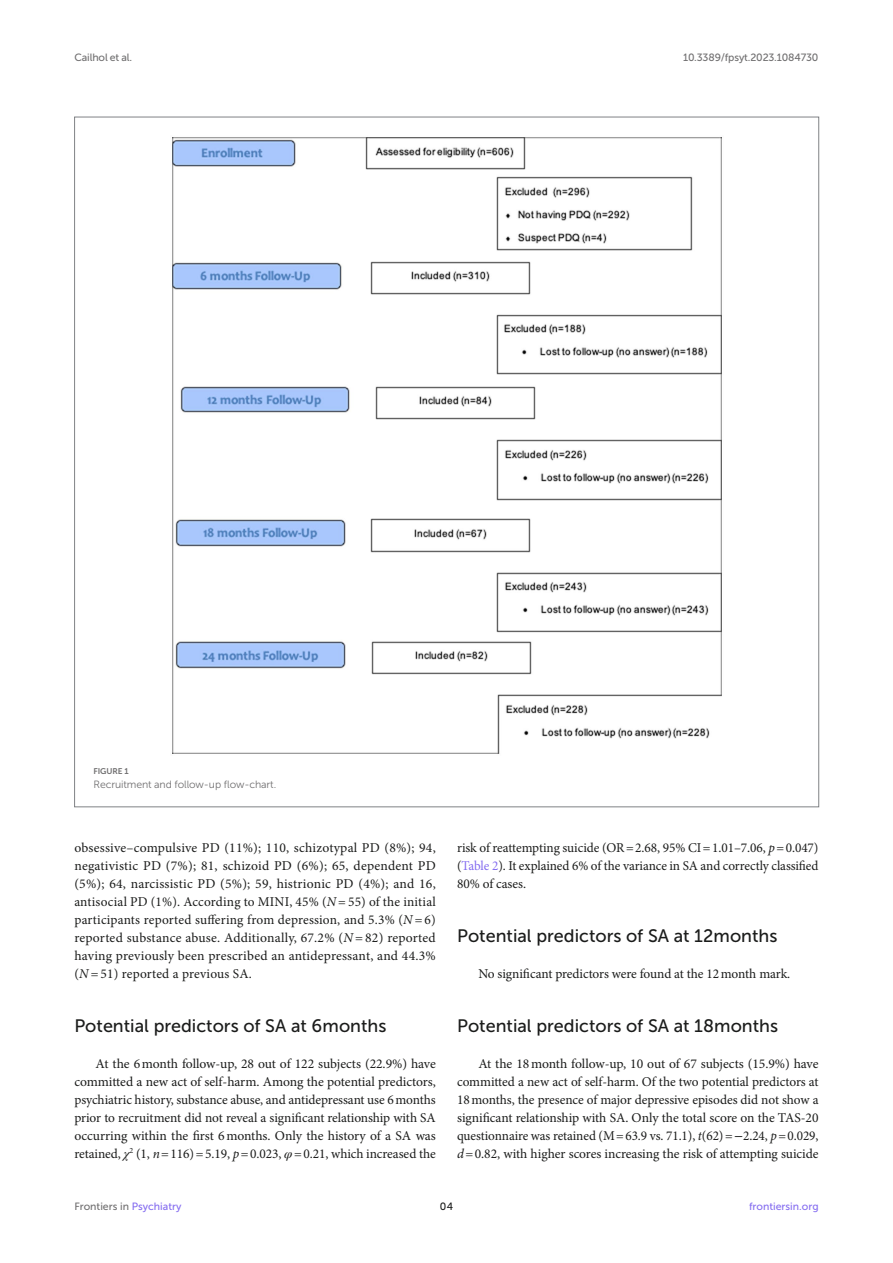
<style>
.page{position:relative;width:893px;height:1263px;background:#fff}
.page>*{position:absolute;margin:0;border:0;box-sizing:border-box;transform-origin:0 0}
.HEAD_2{font:18px "Museo Sans 500";color:#1b1c1b}
.TEXT_FLUSH{font:13.5px/18px "Minion Pro";letter-spacing:-.005em;color:#1b1c1b;text-align:justify}
.t1{font:10.5px "Museo Sans 500";letter-spacing:-.015em;color:#706f70}
.FIG_LEG{font:10.5px "Museo Sans 300";letter-spacing:-.01em;color:#706f70}
.t2{font:10.5px "Museo Sans 500";color:#856df0}
.t3{font:10.5px "Museo Sans 500";color:#1b1c1b}
.FIG_HD{font:8.25px "Museo Sans 700";letter-spacing:-.01em;color:#706f70}
.s1{font-style:italic}
.s2{font-family:"STIX General";font-style:italic}
.s3{color:#856df0}
.s4{font-family:"STIX General"}
</style>
<div class="page">
<img style="left:172px;top:137px;width:550px;height:617px">
<p class="t1" style="left:74px;top:51px;width:59px">Cailhol et al.</p>
<p class="t1" style="left:683px;top:51px;width:137px">10.3389/fpsyt.2023.1084730</p>
<p class="FIG_HD" style="left:94px;top:767px;width:37px">FIGURE 1</p>
<p class="FIG_LEG" style="left:94px;top:779px;width:184px">Recruitment and follow-up flow-chart.</p>
<p class="TEXT_FLUSH" style="left:74px;top:839px;width:363px">obsessive–compulsive PD (11%); 110, schizotypal PD (8%); 94, negativistic PD (7%); 81, schizoid PD (6%); 65, dependent PD (5%); 64, narcissistic PD (5%); 59, histrionic PD (4%); and 16, antisocial PD (1%). According to MINI, 45% (<span class="s1">N</span> = 55) of the initial participants reported suffering from depression, and 5.3% (<span class="s1">N</span> = 6) reported substance abuse. Additionally, 67.2% (<span class="s1">N</span> = 82) reported having previously been prescribed an antidepressant, and 44.3% (<span class="s1">N</span> = 51) reported a previous SA.</p>
<p class="HEAD_2" style="left:74px;top:1016px;width:314px">Potential predictors of SA at 6 months</p>
<p class="TEXT_FLUSH" style="left:74px;top:1055px;width:363px;text-indent:21px">At the 6month follow-up, 28 out of 122 subjects (22.9%) have committed a new act of self-harm. Among the potential predictors, psychiatric history, substance abuse, and antidepressant use 6months prior to recruitment did not reveal a significant relationship with SA occurring within the first 6months. Only the history of a SA was retained, <span class="s2">χ</span><sup>2</sup> (1, <span class="s1">n</span>=116)=5.19, <span class="s1">p</span>=0.023, <span class="s2">φ</span>=0.21, which increased the</p>
<p class="TEXT_FLUSH" style="left:457px;top:839px;width:363px">risk of reattempting suicide (OR=2.68, 95% CI=1.01–7.06, <span class="s1">p</span>=0.047) (<span class="s3">Table 2</span>). It explained 6% of the variance in SA and correctly classified 80% of cases.</p>
<p class="HEAD_2" style="left:457px;top:926px;width:322px">Potential predictors of SA at 12 months</p>
<p class="TEXT_FLUSH" style="left:478px;top:965px;width:313px">No significant predictors were found at the 12month mark.</p>
<p class="HEAD_2" style="left:457px;top:1016px;width:323px">Potential predictors of SA at 18 months</p>
<p class="TEXT_FLUSH" style="left:457px;top:1055px;width:363px;text-indent:21px">At the 18month follow-up, 10 out of 67 subjects (15.9%) have committed a new act of self-harm. Of the two potential predictors at 18months, the presence of major depressive episodes did not show a significant relationship with SA. Only the total score on the TAS-20 questionnaire was retained (M=63.9 vs. 71.1), <span class="s1">t</span>(62)=<span class="s4">−</span>2.24, <span class="s1">p</span>=0.029, <span class="s1">d</span>=0.82, with higher scores increasing the risk of attempting suicide</p>
<p class="t1" style="left:74px;top:1200px;width:109px">Frontiers in <span class="s3">Psychiatry</span></p>
<p class="t3" style="left:440px;top:1200px;width:15px">04</p>
<p class="t2" style="left:749px;top:1200px;width:71px">frontiersin.org</p>
</div>
